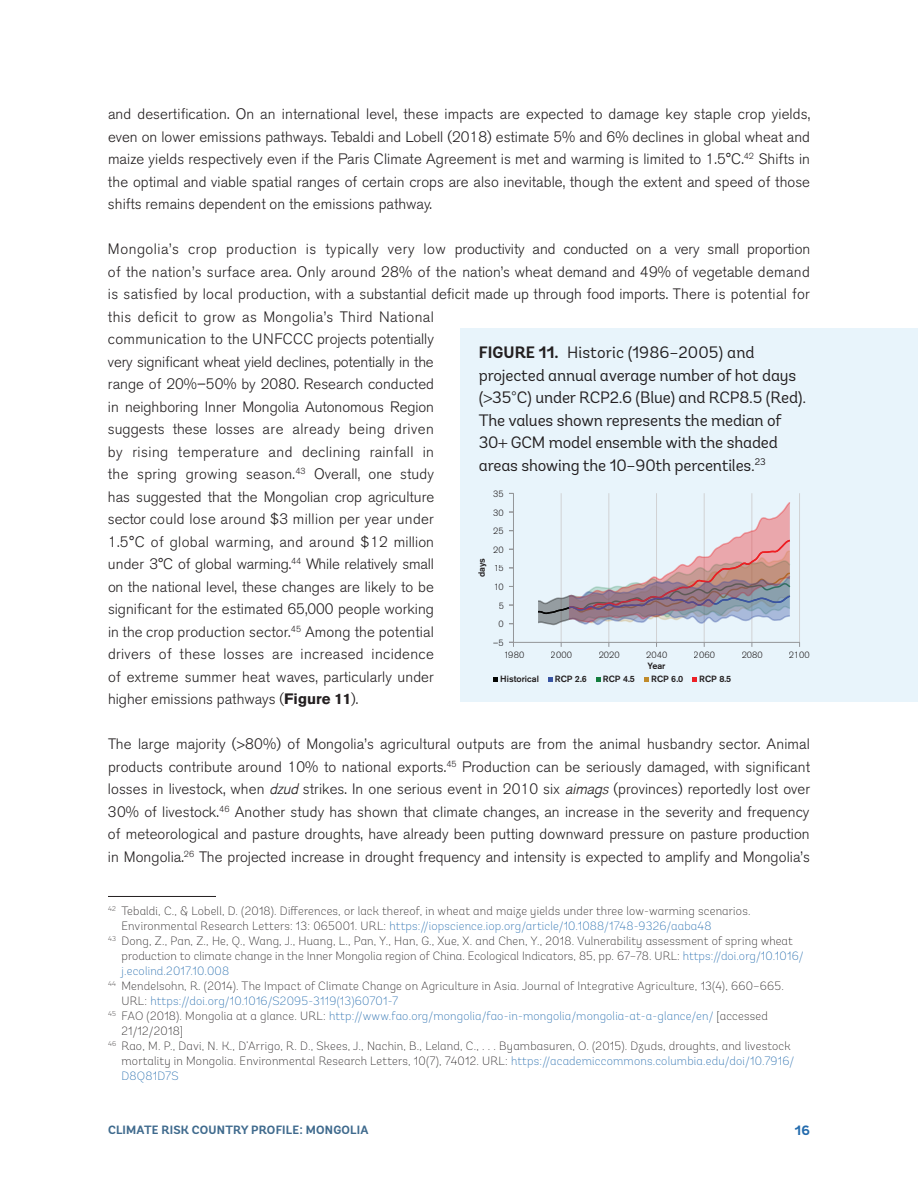
<style>
.page{position:relative;width:918px;height:1188px;background:#fff}
.page>*{position:absolute;margin:0;border:0;box-sizing:border-box;transform-origin:0 0}
.t1{font:16.5px/22.5px "Andes";letter-spacing:-.01em;color:#231f20}
.t2{font:300 15px/22.5px "Akzidenz Grotesk BE";letter-spacing:.005em;color:#231f20;text-align:justify}
.t3{font:700 13.5px "Andes";color:#236bad}
.t4{font:200 12px "Andes";letter-spacing:.015em;color:#231f20}
.t5{font:200 12px "Andes";letter-spacing:.015em;color:#236bad}
.t6{font:700 12px "Andes";letter-spacing:.015em;color:#3f6a8d}
.t7{font:300 9px/18.6px "Akzidenz Grotesk BE";color:#231f20;text-align:right}
.t8{font:500 9px "Akzidenz Grotesk BE";color:#231f20}
.s1{font-weight:700}
.s2{font-family:"Akzidenz Grotesk";font-style:italic}
.s3{color:#231f20}
.s4{color:#236bad}
</style>
<div class="page">
<div style="left:461px;top:328px;width:457px;height:374px;background:#e8f4fb"></div>
<hr style="left:561px;top:493px;width:1px;height:149px;background:#d1d2d4">
<hr style="left:608px;top:493px;width:1px;height:149px;background:#d1d2d4">
<hr style="left:656px;top:493px;width:1px;height:149px;background:#d1d2d4">
<hr style="left:704px;top:493px;width:1px;height:149px;background:#d1d2d4">
<hr style="left:751px;top:493px;width:1px;height:149px;background:#d1d2d4">
<hr style="left:799px;top:493px;width:1px;height:149px;background:#d1d2d4">
<svg style="left:493px;top:677px;width:5px;height:5px"></svg>
<svg style="left:548px;top:677px;width:4px;height:5px"></svg>
<svg style="left:596px;top:677px;width:4px;height:5px"></svg>
<svg style="left:644px;top:677px;width:5px;height:5px"></svg>
<svg style="left:692px;top:677px;width:5px;height:5px"></svg>
<hr style="left:513px;top:642px;width:287px;height:1px;background:#939598">
<hr style="left:513px;top:493px;width:1px;height:150px;background:#939598">
<svg style="left:538px;top:502px;width:253px;height:123px"></svg>
<hr style="left:108px;top:896px;width:108px;height:1px;background:#231f20">
<p class="t2" style="left:108px;top:103px;width:704px">and desertification. On an international level, these impacts are expected to damage key staple crop yields, even on lower emissions pathways. Tebaldi and Lobell (2018) estimate 5% and 6% declines in global wheat and maize yields respectively even if the Paris Climate Agreement is met and warming is limited to 1.5°C.<sup>42</sup> Shifts in the optimal and viable spatial ranges of certain crops are also inevitable, though the extent and speed of those shifts remains dependent on the emissions pathway.</p>
<p class="t2" style="left:108px;top:238px;width:704px;text-align:left">Mongolia’s crop production is typically very low productivity and conducted on a very small proportion of the nation’s surface area. Only around 28% of the nation’s wheat demand and 49% of vegetable demand is satisfied by local production, with a substantial deficit made up through food imports. There is potential for this deficit to grow as Mongolia’s Third National<br>communication to the UNFCCC projects potentially<br>very significant wheat yield declines, potentially in the<br>range of 20%–50% by 2080. Research conducted<br>in neighboring Inner Mongolia Autonomous Region<br>suggests these losses are already being driven<br>by rising temperature and declining rainfall in<br>the spring growing season.<sup>43</sup> Overall, one study<br>has suggested that the Mongolian crop agriculture<br>sector could lose around $3 million per year under<br>1.5°C of global warming, and around $12 million<br>under 3°C of global warming.<sup>44</sup> While relatively small<br>on the national level, these changes are likely to be<br>significant for the estimated 65,000 people working<br>in the crop production sector.<sup>45</sup> Among the potential<br>drivers of these losses are increased incidence<br>of extreme summer heat waves, particularly under<br>higher emissions pathways (<span class="s1">Figure 11</span>).</p>
<p class="t2" style="left:108px;top:733px;width:704px">The large majority ( 80%) of Mongolia’s agricultural outputs are from the animal husbandry sector. Animal products contribute around 10% to national exports.<sup>45</sup> Production can be seriously damaged, with significant losses in livestock, when <span class="s2">dzud</span> strikes. In one serious event in 2010 six <span class="s2">aimags</span> (provinces) reportedly lost over 30% of livestock.<sup>46</sup> Another study has shown that climate changes, an increase in the severity and frequency of meteorological and pasture droughts, have already been putting downward pressure on pasture production in Mongolia.<sup>26</sup> The projected increase in drought frequency and intensity is expected to amplify and Mongolia’s</p>
<p class="t1" style="left:479px;top:341px;width:327px"><span class="s1">FIGURE 11.</span> Historic (1986–2005) and projected annual average number of hot days ( 35°C) under RCP2.6 (Blue) and RCP8.5 (Red).<br>The values shown represents the median of 30 GCM model ensemble with the shaded areas showing the 10–90th percentiles. <sup>23</sup></p>
<p class="t7" style="left:493px;top:485px;width:12px">35<br>30<br>25<br>20<br>15<br>10<br>5<br>0 –5</p>
<p class="t8" style="left:476px;top:577px;width:21px;rotate:-90deg">days</p>
<p class="t7" style="left:503px;top:645px;width:23px">1980</p>
<p class="t7" style="left:551px;top:645px;width:22px">2000</p>
<p class="t7" style="left:599px;top:645px;width:22px">2020</p>
<p class="t7" style="left:646px;top:645px;width:23px">2040</p>
<p class="t7" style="left:694px;top:645px;width:23px">2060</p>
<p class="t7" style="left:741px;top:645px;width:23px">2080</p>
<p class="t7" style="left:789px;top:645px;width:22px">2100</p>
<p class="t8" style="left:648px;top:660px;width:19px">Year</p>
<p class="t8" style="left:500px;top:673px;width:40px">Historical</p>
<p class="t8" style="left:555px;top:673px;width:34px">RCP 2.6</p>
<p class="t8" style="left:603px;top:673px;width:34px">RCP 4.5</p>
<p class="t8" style="left:651px;top:673px;width:34px">RCP 6.0</p>
<p class="t8" style="left:699px;top:673px;width:34px">RCP 8.5</p>
<p class="t4" style="left:108px;top:904px;width:644px"><sup>42</sup> Tebaldi, C., &amp; Lobell, D. (2018). Differences, or lack thereof, in wheat and maize yields under three low-warming scenarios.</p>
<p class="t5" style="left:122px;top:919px;width:592px"><span class="s3">Environmental Research Letters: 13: 065001. URL:</span> https://iopscience.iop.org/article/10.1088/1748-9326/aaba48</p>
<p class="t4" style="left:108px;top:934px;width:686px"><sup>43</sup> Dong, Z., Pan, Z., He, Q., Wang, J., Huang, L., Pan, Y., Han, G., Xue, X. and Chen, Y., 2018. Vulnerability assessment of spring wheat</p>
<p class="t4" style="left:122px;top:949px;width:683px">production to climate change in the Inner Mongolia region of China. Ecological Indicators, 85, pp. 67–78. URL: <span class="s4">https://doi.org/10.1016/</span></p>
<p class="t5" style="left:122px;top:964px;width:109px">j.ecolind.2017.10.008</p>
<p class="t4" style="left:108px;top:979px;width:677px"><sup>44</sup> Mendelsohn, R. (2014). The Impact of Climate Change on Agriculture in Asia. Journal of Integrative Agriculture, 13(4), 660–665.</p>
<p class="t5" style="left:122px;top:994px;width:278px"><span class="s3">URL:</span> https://doi.org/10.1016/S2095-3119(13)60701-7</p>
<p class="t5" style="left:108px;top:1009px;width:661px"><sup>45</sup> <span class="s3">FAO (2018). Mongolia at a glance. URL:</span> http://www.fao.org/mongolia/fao-in-mongolia/mongolia-at-a-glance/en/ <span class="s3">[accessed</span></p>
<p class="t4" style="left:122px;top:1024px;width:63px">21/12/2018]</p>
<p class="t4" style="left:108px;top:1039px;width:684px"><sup>46</sup> Rao, M. P., Davi, N. K., D’Arrigo, R. D., Skees, J., Nachin, B., Leland, C., . . . Byambasuren, O. (2015). Dzuds, droughts, and livestock</p>
<p class="t4" style="left:122px;top:1054px;width:674px">mortality in Mongolia. Environmental Research Letters, 10(7), 74012. URL: <span class="s4">https://academiccommons.columbia.edu/doi/10.7916/</span></p>
<p class="t5" style="left:122px;top:1069px;width:59px">D8Q81D7S</p>
<p class="t6" style="left:108px;top:1122px;width:262px">CLIMATE RISK COUNTRY PROFILE: MONGOLIA</p>
<p class="t3" style="left:795px;top:1122px;width:17px">16</p>
</div>
